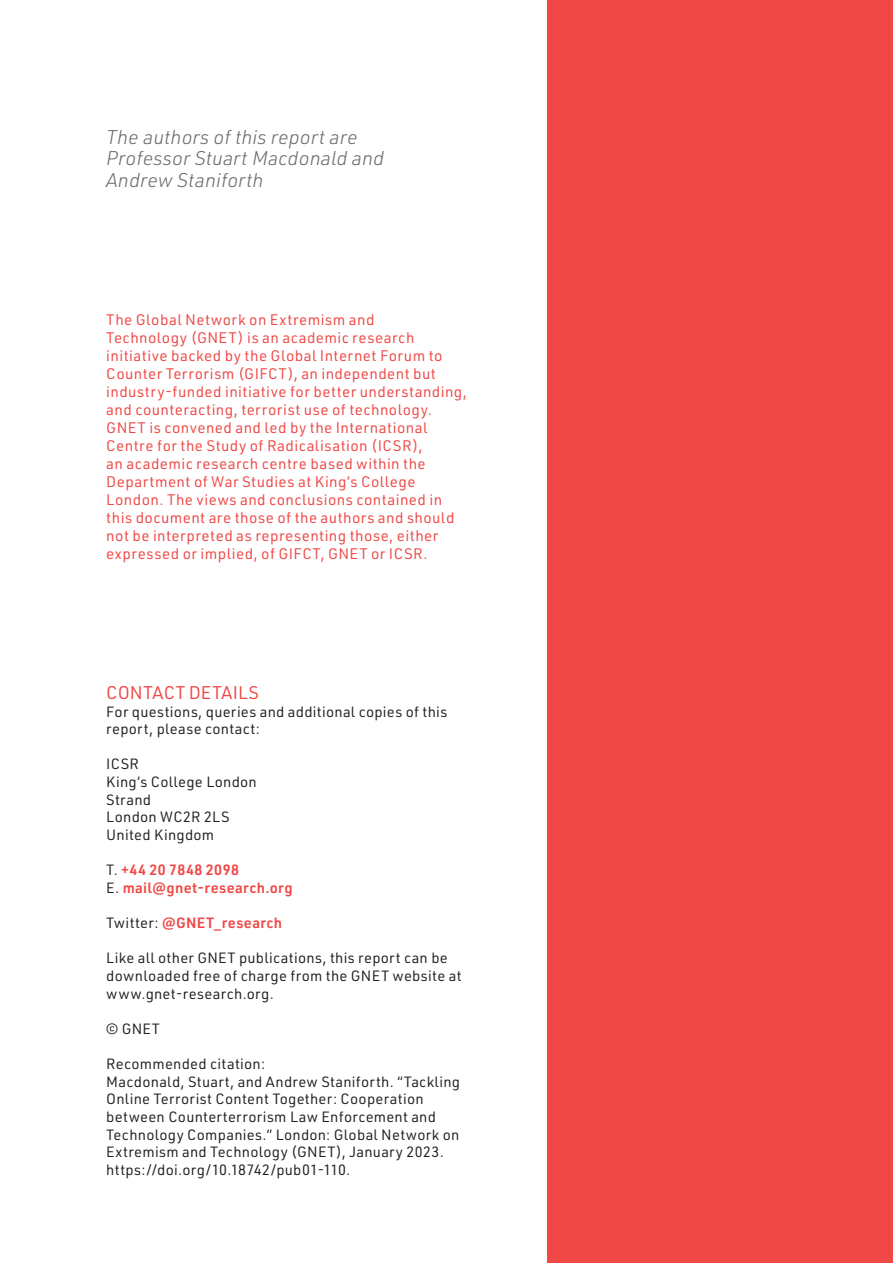
<style>
.page{position:relative;width:893px;height:1263px;background:#fff}
.page>*{position:absolute;margin:0;border:0;box-sizing:border-box;transform-origin:0 0}
.t1{font:italic 300 19.5px/21.8px "URWDIN";letter-spacing:.005em;color:#6c6d70}
.t2{font:18px "URWDIN";letter-spacing:.01em;color:#ef4846}
.t3{font:15px/18px "URWDIN";letter-spacing:.03em;color:#ef4846}
.t4{font:14.7px/17.5px "URWDIN";letter-spacing:.02em;color:#231f20}
.t5{font:600 14.7px/17.5px "URWDIN";letter-spacing:.025em;color:#ef4846}
.s1{font-weight:400;color:#231f20}
</style>
<div class="page">
<div style="left:547px;top:0;width:346px;height:1263px;background:#ef4846"></div>
<h1 class="t1" style="left:106px;top:125px;width:279px">The authors of this report are<br>Professor Stuart Macdonald and<br>Andrew Staniforth</h1>
<p class="t3" style="left:106px;top:310px;width:362px">The Global Network on Extremism and<br>Technology (GNET) is an academic research initiative backed by the Global Internet Forum to Counter Terrorism (GIFCT), an independent but industry‑funded initiative for better understanding, and counteracting, terrorist use of technology.<br>GNET is convened and led by the International Centre for the Study of Radicalisation (ICSR),<br>an academic research centre based within the Department of War Studies at King’s College London. The views and conclusions contained in this document are those of the authors and should not be interpreted as representing those, either expressed or implied, of GIFCT, GNET or ICSR.</p>
<p class="t2" style="left:106px;top:681px;width:154px">CONTACT DETAILS</p>
<p class="t4" style="left:106px;top:702px;width:342px">For questions, queries and additional copies of this report, please contact:</p>
<p class="t4" style="left:106px;top:755px;width:152px">ICSR<br>King’s College London<br>Strand<br>London WC2R 2LS<br>United Kingdom</p>
<p class="t5" style="left:106px;top:861px;width:188px"><span class="s1">T.</span> +44 20 7848 2098<br><span class="s1">E.</span> mail@gnet‑research.org</p>
<p class="t5" style="left:106px;top:913px;width:177px"><span class="s1">Twitter:</span> @GNET_research</p>
<p class="t4" style="left:106px;top:949px;width:357px">Like all other GNET publications, this report can be downloaded free of charge from the GNET website at www.gnet‑research.org.</p>
<p class="t4" style="left:106px;top:1019px;width:55px">© GNET</p>
<p class="t4" style="left:106px;top:1054px;width:355px">Recommended citation:<br>Macdonald, Stuart, and Andrew Staniforth. “Tackling Online Terrorist Content Together: Cooperation between Counterterrorism Law Enforcement and Technology Companies.” London: Global Network on Extremism and Technology (GNET), January 2023. https://doi.org/10.18742/pub01-110.</p>
</div>
